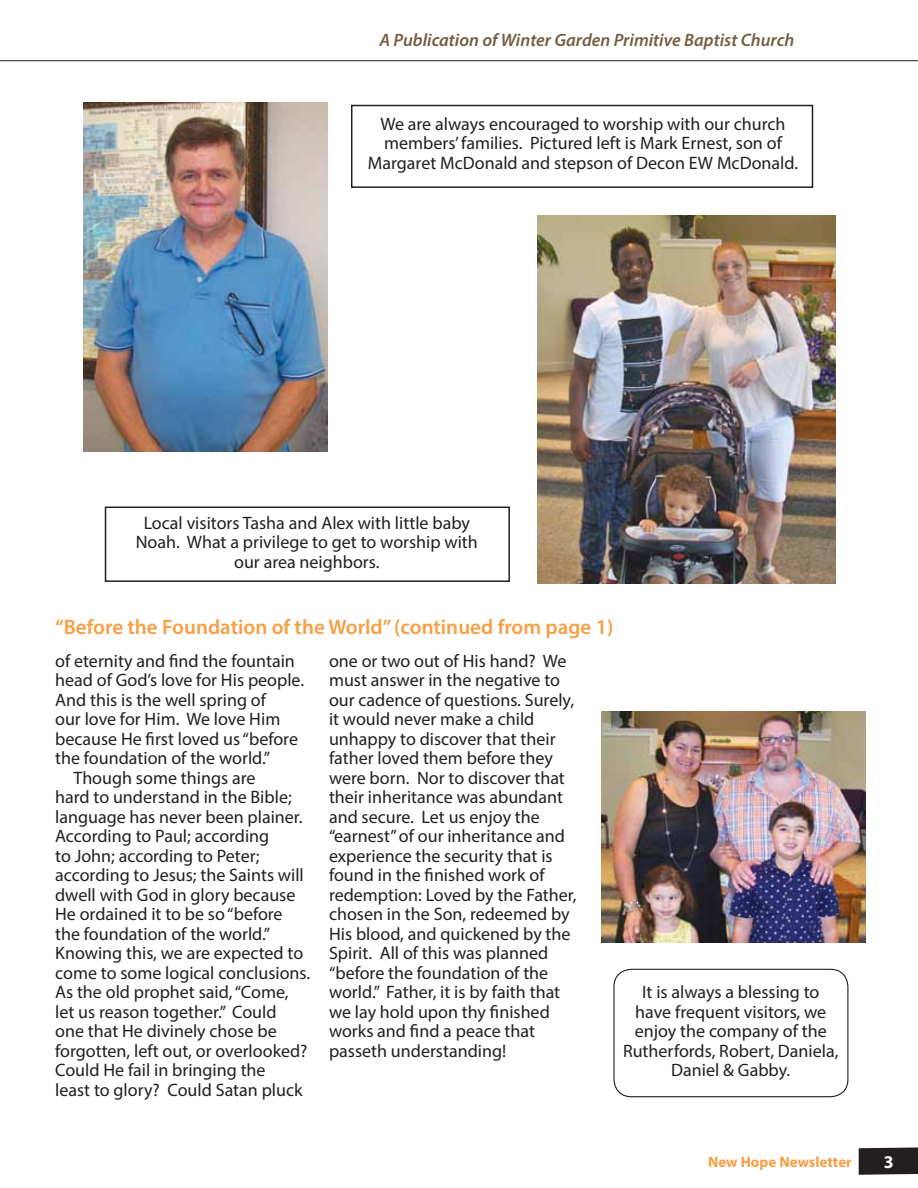
<style>
.page{position:relative;width:918px;height:1188px;background:#fff}
.page>*{position:absolute;margin:0;border:0;box-sizing:border-box;transform-origin:0 0}
.t1{font:600 21px "Myriad Pro";color:#f79f45}
.t2{font:18px/19.5px "Myriad Pro";color:#231f20;text-align:center}
.t3{font:italic 600 18px "Myriad Pro";color:#745e43}
.t4{font:700 18px "Myriad Pro";color:#fff}
.t5{font:700 15px "Myriad Pro";color:#f79f45}
</style>
<div class="page">
<svg style="left:0;top:60px;width:918px;height:1px"></svg>
<svg style="left:859px;top:1147px;width:59px;height:28px;background:#2e2a2b"></svg>
<img style="left:538px;top:216px;width:298px;height:367px">
<img style="left:83px;top:103px;width:245px;height:348px">
<div style="left:105px;top:507px;width:405px;height:75px;border:2px solid #231f20"></div>
<div style="left:351px;top:105px;width:462px;height:83px;border:2px solid #231f20"></div>
<img style="left:602px;top:712px;width:264px;height:230px">
<div style="left:613px;top:969px;width:235px;height:128px;border:1px solid #231f20;border-radius:17px"></div>
<p class="t3" style="left:380px;top:29px;width:416px">A Publication of Winter Garden Primitive Baptist Church</p>
<p class="t3" style="left:423px;top:30px;width:416px">A Publication of Winter Garden Primitive Baptist Church</p>
<p class="t2" style="left:368px;top:114px;width:432px">We are always encouraged to worship with our church members’ families. Pictured left is Mark Ernest, son of<br>Margaret McDonald and stepson of Decon EW McDonald.</p>
<p class="t2" style="left:136px;top:513px;width:344px">Local visitors Tasha and Alex with little baby<br>Noah. What a privilege to get to worship with our area neighbors.</p>
<p class="t1" style="left:55px;top:613px;width:560px">“Before the Foundation of the World” (continued from page 1)</p>
<p class="t2" style="left:55px;top:651px;width:241px">of eternity and find the fountain</p>
<p class="t2" style="left:55px;top:670px;width:250px">head of God’s love for His people.</p>
<p class="t2" style="left:55px;top:690px;width:212px">And this is the well spring of</p>
<p class="t2" style="left:55px;top:709px;width:227px">our love for Him. We love Him</p>
<p class="t2" style="left:55px;top:729px;width:244px">because He first loved us “before</p>
<p class="t2" style="left:55px;top:748px;width:217px">the foundation of the world.”</p>
<p class="t2" style="left:74px;top:768px;width:183px">Though some things are</p>
<p class="t2" style="left:55px;top:787px;width:238px">hard to understand in the Bible;</p>
<p class="t2" style="left:55px;top:807px;width:249px">language has never been plainer.</p>
<p class="t2" style="left:55px;top:826px;width:216px">According to Paul; according</p>
<p class="t2" style="left:55px;top:846px;width:206px">to John; according to Peter;</p>
<p class="t2" style="left:55px;top:865px;width:250px">according to Jesus; the Saints will</p>
<p class="t2" style="left:55px;top:885px;width:242px">dwell with God in glory because</p>
<p class="t2" style="left:55px;top:904px;width:229px">He ordained it to be so “before</p>
<p class="t2" style="left:55px;top:924px;width:217px">the foundation of the world.”</p>
<p class="t2" style="left:55px;top:943px;width:250px">Knowing this, we are expected to</p>
<p class="t2" style="left:55px;top:963px;width:257px">come to some logical conclusions.</p>
<p class="t2" style="left:55px;top:982px;width:235px">As the old prophet said, “Come,</p>
<p class="t2" style="left:55px;top:1002px;width:223px">let us reason together.” Could</p>
<p class="t2" style="left:55px;top:1021px;width:223px">one that He divinely chose be</p>
<p class="t2" style="left:55px;top:1041px;width:254px">forgotten, left out, or overlooked?</p>
<p class="t2" style="left:55px;top:1060px;width:212px">Could He fail in bringing the</p>
<p class="t2" style="left:55px;top:1080px;width:249px">least to glory? Could Satan pluck</p>
<p class="t2" style="left:329px;top:651px;width:249px;text-align:left">one or two out of His hand? We must answer in the negative to our cadence of questions. Surely, it would never make a child unhappy to discover that their father loved them before they were born. Nor to discover that their inheritance was abundant and secure. Let us enjoy the “earnest” of our inheritance and experience the security that is found in the finished work of redemption: Loved by the Father, chosen in the Son, redeemed by<br>His blood, and quickened by the<br>Spirit. All of this was planned “before the foundation of the world.” Father, it is by faith that we lay hold upon thy finished works and find a peace that passeth understanding!</p>
<p class="t2" style="left:623px;top:982px;width:217px">It is always a blessing to have frequent visitors, we enjoy the company of the<br>Rutherfords, Robert, Daniela,<br>Daniel &amp; Gabby.</p>
<p class="t5" style="left:708px;top:1152px;width:145px">New Hope Newsletter</p>
<p class="t4" style="left:884px;top:1150px;width:11px">3</p>
</div>
